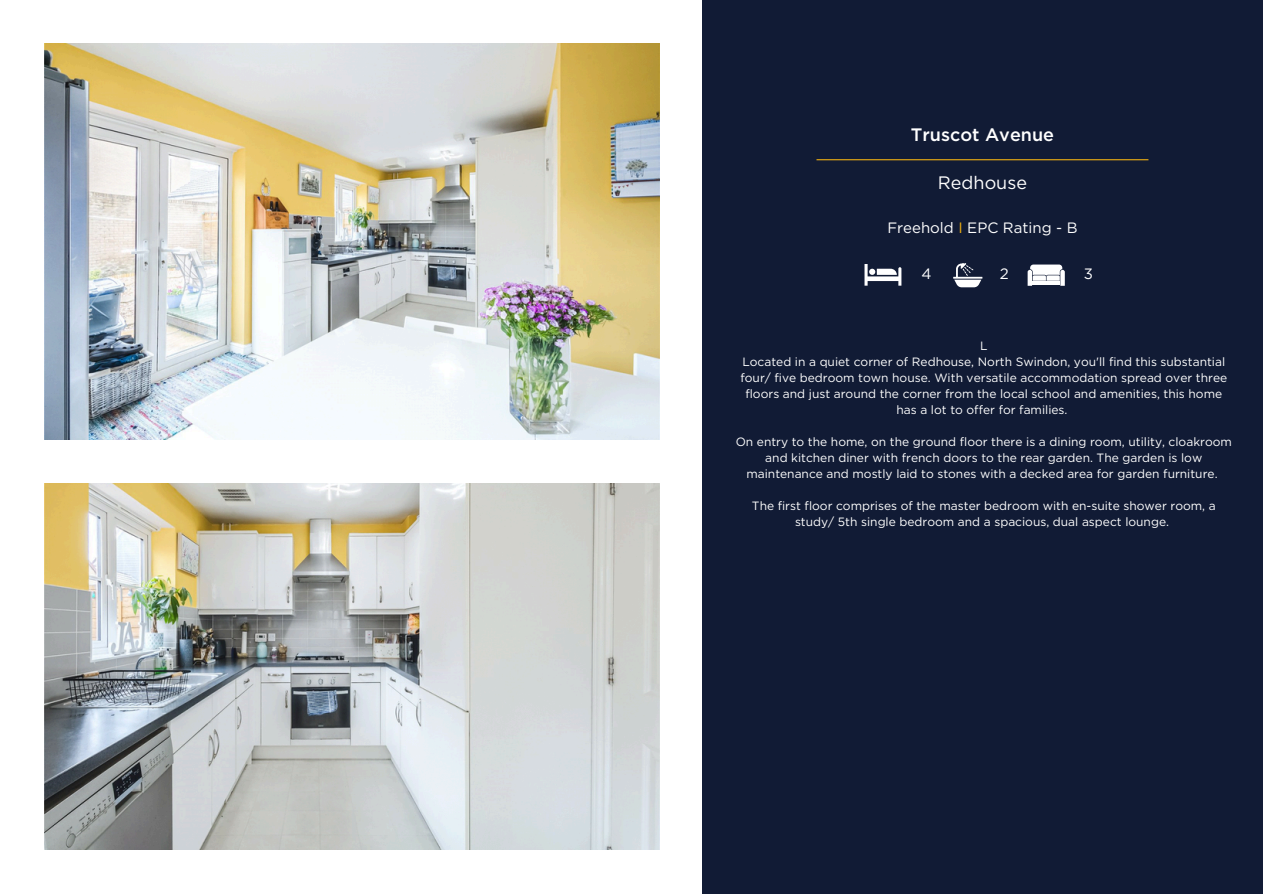
<style>
.page{position:relative;width:1263px;height:894px;background:#fff}
.page>*{position:absolute;margin:0;border:0;box-sizing:border-box;transform-origin:0 0}
.t1{font:500 18px "Gotham";color:#fff}
.t2{font:18px "Gotham";color:#fff}
.t3{font:15px "Gotham";color:#fff}
.t4{font:12px/16px "Gotham";color:#fff;text-align:center}
.s1{color:#efaf12}
</style>
<div class="page">
<img style="left:44px;top:44px;width:616px;height:395px">
<div style="left:702px;top:0;width:561px;height:893px;background:#111b35"></div>
<hr style="left:816px;top:159px;width:332px;height:1px;background:#efaf12">
<svg style="left:864px;top:264px;width:37px;height:21px"></svg>
<svg style="left:953px;top:263px;width:29px;height:24px"></svg>
<svg style="left:1028px;top:264px;width:37px;height:22px"></svg>
<img style="left:44px;top:483px;width:616px;height:366px">
<p class="t1" style="left:911px;top:127px;width:145px">Truscot Avenue</p>
<p class="t2" style="left:938px;top:174px;width:91px">Redhouse</p>
<p class="t3" style="left:887px;top:221px;width:192px">Freehold <span class="s1">I</span> EPC Rating - B</p>
<h1 class="t3" style="left:921px;top:267px;width:12px">4</h1>
<h1 class="t3" style="left:1000px;top:267px;width:10px">2</h1>
<h2 class="t3" style="left:1084px;top:267px;width:11px">3</h2>
<p class="t4" style="left:980px;top:338px;width:9px">L</p>
<p class="t4" style="left:740px;top:354px;width:488px">Located in a quiet corner of Redhouse, North Swindon, you'll find this substantial four/ five bedroom town house. With versatile accommodation spread over three floors and just around the corner from the local school and amenities, this home has a lot to offer for families.</p>
<p class="t4" style="left:736px;top:434px;width:498px">On entry to the home, on the ground floor there is a dining room, utility, cloakroom and kitchen diner with french doors to the rear garden. The garden is low maintenance and mostly laid to stones with a decked area for garden furniture.</p>
<p class="t4" style="left:752px;top:498px;width:465px">The first floor comprises of the master bedroom with en-suite shower room, a study/ 5th single bedroom and a spacious, dual aspect lounge.</p>
</div>
